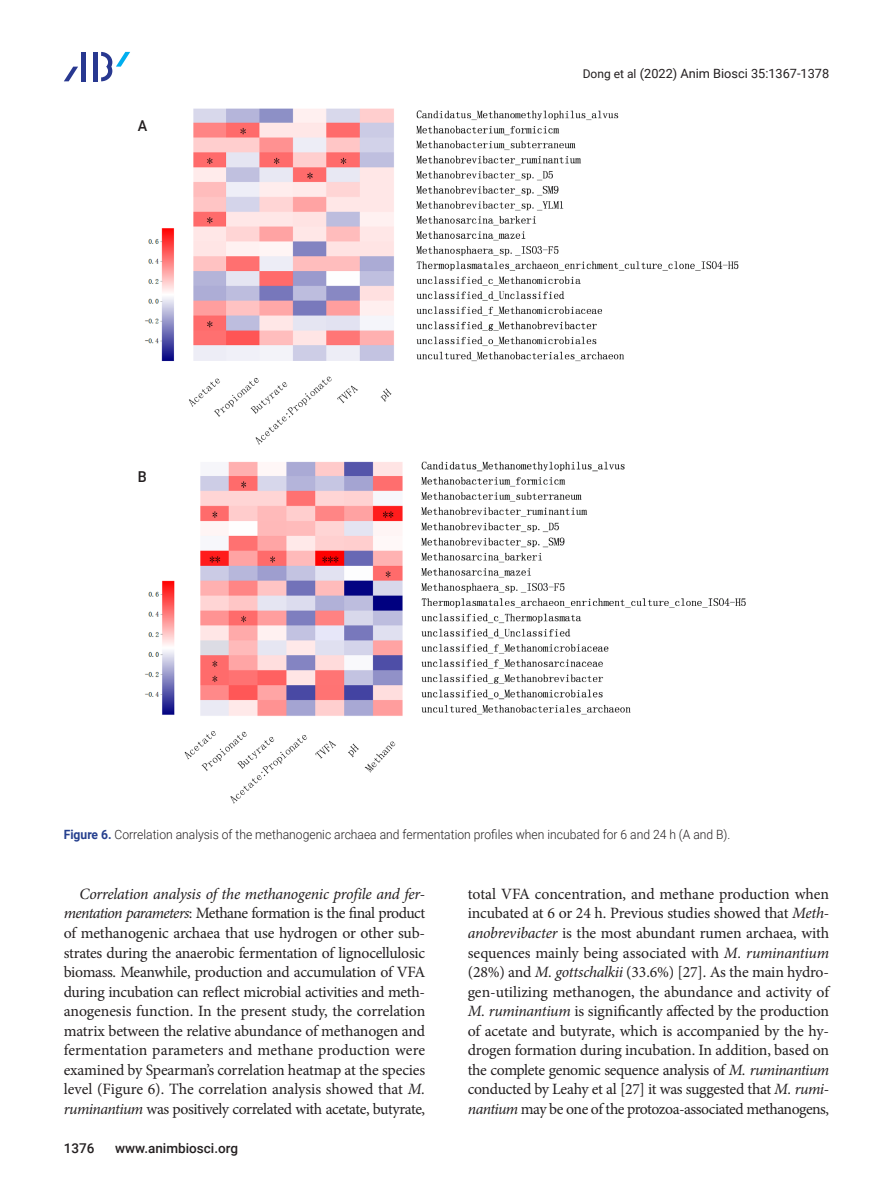
<style>
.page{position:relative;width:893px;height:1191px;background:#fff}
.page>*{position:absolute;margin:0;border:0;box-sizing:border-box;transform-origin:0 0}
.본문{font:15.75px/19.5px "Minion Pro";letter-spacing:-.03em;color:#231f20;text-align:justify}
.그림_지문{font:500 15px "Roboto";color:#231f20;scale:.95 1}
.t1{font:500 13.5px "Roboto";color:#231f20}
.표_그림__제목{font:300 12.75px "Roboto";color:#231f20;scale:.95 1}
.t2{font:12.75px "Roboto";color:#231f20}
.s1{font-size:12px}
.s2{font-weight:700;color:#253f8e}
.s3{font-style:italic}
</style>
<div class="page">
<div style="left:93px;top:52px;width:5px;height:29px;background:#283890"></div>
<hr style="left:82px;top:52px;width:4px;height:29px;background:#283890">
<svg style="left:64px;top:67px;width:14px;height:14px"></svg>
<svg style="left:101px;top:52px;width:29px;height:29px"></svg>
<img style="left:144px;top:108px;width:595px;height:337px">
<img style="left:144px;top:461px;width:602px;height:343px">
<p class="그림_지문" style="left:138px;top:115px;width:11px">A</p>
<p class="그림_지문" style="left:138px;top:466px;width:11px">B</p>
<p class="t2" style="left:583px;top:65px;width:248px"><span class="s1">Dong et al</span> (2022) Anim Biosci 35:1367-1378</p>
<p class="표_그림__제목" style="left:64px;top:825px;width:703px"><span class="s2">Figure 6.</span> Correlation analysis of the methanogenic archaea and fermentation profiles when incubated for 6 and 24 h (A and B).</p>
<p class="본문" style="left:64px;top:884px;width:363px;text-indent:16px"><span class="s3">Correlation analysis of the methanogenic profile and fer&shy;mentation parameters</span>: Methane formation is the final product of methanogenic archaea that use hydrogen or other sub&shy;strates during the anaerobic fermentation of lignocellulosic biomass. Meanwhile, production and accumulation of VFA during incubation can reflect microbial activities and meth&shy;anogenesis function. In the present study, the correlation matrix between the relative abundance of methanogen and fermentation parameters and methane production were examined by Spearman’s correlation heatmap at the species level (Figure 6). The correlation analysis showed that <span class="s3">M. ruminantium</span> was positively correlated with acetate, butyrate,</p>
<p class="본문" style="left:468px;top:884px;width:363px">total VFA concentration, and methane production when incubated at 6 or 24 h. Previous studies showed that <span class="s3">Meth&shy;anobrevibacter</span> is the most abundant rumen archaea, with sequences mainly being associated with <span class="s3">M. ruminantium </span>(28%) and <span class="s3">M. gottschalkii</span> (33.6%) [27]. As the main hydro&shy;gen-utilizing methanogen, the abundance and activity of <span class="s3">M. ruminantium</span> is significantly affected by the production of acetate and butyrate, which is accompanied by the hy&shy;drogen formation during incubation. In addition, based on the complete genomic sequence analysis of <span class="s3">M. ruminantium </span>conducted by Leahy et al [27] it was suggested that <span class="s3">M. rumi&shy;nantium</span> may be one of the protozoa-associated methanogens,</p>
<p class="t1" style="left:64px;top:1138px;width:32px">1376</p>
<p class="t1" style="left:115px;top:1138px;width:125px">www.animbiosci.org</p>
</div>
